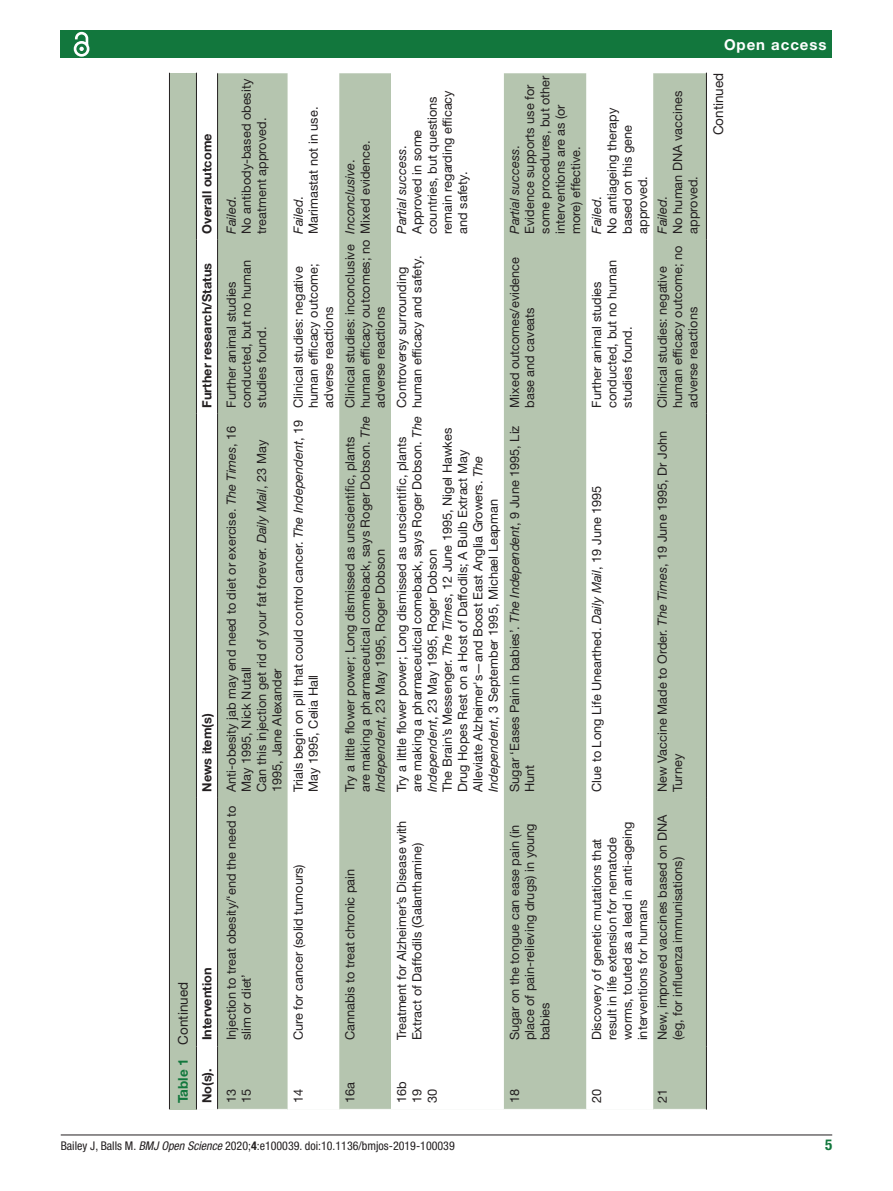
<style>
.page{position:relative;width:893px;height:1191px;background:#fff}
.page>*{position:absolute;margin:0;border:0;box-sizing:border-box;transform-origin:0 0}
.t1{font:700 15px "Helvetica Neue LT Std";letter-spacing:.065em;color:#fff}
.t2{font:700 condensed 15px "Helvetica Neue LT Std";color:#12773d}
.t3{font:13.5px "Helvetica Neue LT Std";color:#231f20}
.t4{font:12.75px/15.3px "Helvetica Neue LT Std";color:#231f20}
.t5{font:700 12.75px "Helvetica Neue LT Std";color:#231f20}
.t6{font:condensed 12px "Helvetica Neue LT Std";color:#231f20}
.s1{font-weight:700;color:#12773d}
.s2{font-style:italic}
.s3{font-weight:700}
</style>
<div class="page">
<hr style="left:61px;top:1134px;width:771px;height:1px;background:#231f20">
<div style="left:61px;top:31px;width:771px;height:27px;background:#12773d"></div>
<svg style="left:73px;top:31px;width:17px;height:26px"></svg>
<div style="left:188px;top:73px;width:519px;height:1036px;background:#b5c5af"></div>
<svg style="left:197px;top:73px;width:456px;height:1036px;fill:#fff"></svg>
<hr style="left:196px;top:1046px;width:1px;height:63px;background:#231f20">
<hr style="left:217px;top:1046px;width:1px;height:63px;background:#231f20">
<hr style="left:196px;top:798px;width:1px;height:248px;background:#231f20">
<hr style="left:217px;top:798px;width:1px;height:248px;background:#231f20">
<hr style="left:196px;top:414px;width:1px;height:384px;background:#231f20">
<hr style="left:217px;top:414px;width:1px;height:384px;background:#231f20">
<hr style="left:196px;top:240px;width:1px;height:174px;background:#231f20">
<hr style="left:217px;top:240px;width:1px;height:174px;background:#231f20">
<hr style="left:196px;top:73px;width:1px;height:167px;background:#231f20">
<hr style="left:217px;top:73px;width:1px;height:167px;background:#231f20">
<hr style="left:706px;top:1046px;width:1px;height:63px;background:#231f20">
<hr style="left:706px;top:798px;width:1px;height:248px;background:#231f20">
<hr style="left:706px;top:414px;width:1px;height:384px;background:#231f20">
<hr style="left:706px;top:240px;width:1px;height:174px;background:#231f20">
<hr style="left:706px;top:73px;width:1px;height:167px;background:#231f20">
<div style="left:170px;top:73px;width:18px;height:1036px;background:#b5c5af"></div>
<hr style="left:169px;top:73px;width:1px;height:1036px;background:#231f20">
<p class="t3" style="left:175px;top:1103px;width:123px;rotate:-90deg"><span class="s1">Table 1</span> Continued</p>
<p class="t5" style="left:199px;top:234px;width:102px;rotate:-90deg">Overall outcome</p>
<p class="t5" style="left:199px;top:408px;width:146px;rotate:-90deg">Further research/Status</p>
<p class="t5" style="left:199px;top:792px;width:80px;rotate:-90deg">News item(s)</p>
<p class="t5" style="left:199px;top:1040px;width:74px;rotate:-90deg">Intervention</p>
<p class="t5" style="left:199px;top:1103px;width:37px;rotate:-90deg">No(s).</p>
<p class="t4" style="left:223px;top:234px;width:156px;rotate:-90deg"><span class="s2">Failed</span>.<br>No antibody-based obesity treatment approved.</p>
<p class="t4" style="left:290px;top:234px;width:128px;rotate:-90deg"><span class="s2">Failed</span>.<br>Marimastat not in use.</p>
<p class="t4" style="left:223px;top:408px;width:149px;rotate:-90deg">Further animal studies conducted, but no human studies found.</p>
<p class="t4" style="left:223px;top:792px;width:368px;rotate:-90deg">Anti-obesity jab may end need to diet or exercise. <span class="s2">The Times</span>, 16<br>May 1995, Nick Nutall<br>Can this injection get rid of your fat forever. <span class="s2">Daily Mail</span>, 23 May 1995, Jane Alexander</p>
<p class="t4" style="left:223px;top:1040px;width:236px;rotate:-90deg">Injection to treat obesity/‘end the need to slim or diet’</p>
<p class="t4" style="left:290px;top:408px;width:145px;rotate:-90deg">Clinical studies: negative human efficacy outcome; adverse reactions</p>
<p class="t4" style="left:290px;top:792px;width:373px;rotate:-90deg">Trials begin on pill that could control cancer. <span class="s2">The Independent</span>, 19<br>May 1995, Celia Hall</p>
<p class="t4" style="left:290px;top:1040px;width:178px;rotate:-90deg">Cure for cancer (solid tumours)</p>
<p class="t4" style="left:342px;top:234px;width:95px;rotate:-90deg"><span class="s2">Inconclusive</span>.<br>Mixed evidence.</p>
<p class="t4" style="left:342px;top:408px;width:170px;rotate:-90deg">Clinical studies: inconclusive human efficacy outcomes; no adverse reactions</p>
<p class="t4" style="left:342px;top:792px;width:377px;rotate:-90deg">Try a little flower power; Long dismissed as unscientific, plants are making a pharmaceutical comeback, says Roger Dobson. <span class="s2">The<br>Independent</span>, 23 May 1995, Roger Dobson</p>
<p class="t4" style="left:394px;top:234px;width:145px;rotate:-90deg"><span class="s2">Partial success</span>.<br>Approved in some countries, but questions remain regarding efficacy and safety.</p>
<p class="t4" style="left:394px;top:408px;width:153px;rotate:-90deg">Controversy surrounding human efficacy and safety.</p>
<p class="t4" style="left:394px;top:792px;width:377px;rotate:-90deg">Try a little flower power; Long dismissed as unscientific, plants are making a pharmaceutical comeback, says Roger Dobson. <span class="s2">The Independent</span>, 23 May 1995, Roger Dobson<br>The Brain’s Messenger. <span class="s2">The Times</span>, 12 June 1995, Nigel Hawkes Drug Hopes Rest on a Host of Daffodils; A Bulb Extract May Alleviate Alzheimer's—and Boost East Anglia Growers. <span class="s2">The Independent</span>, 3 September 1995, Michael Leapman</p>
<p class="t4" style="left:507px;top:234px;width:160px;rotate:-90deg"><span class="s2">Partial success</span>.<br>Evidence supports use for some procedures, but other interventions are as (or more) effective.</p>
<p class="t4" style="left:507px;top:408px;width:152px;rotate:-90deg">Mixed outcomes/evidence base and caveats</p>
<p class="t4" style="left:507px;top:792px;width:368px;rotate:-90deg">Sugar ‘Eases Pain in babies’. <span class="s2">The Independent</span>, 9 June 1995, Liz<br>Hunt</p>
<p class="t4" style="left:342px;top:1040px;width:173px;rotate:-90deg">Cannabis to treat chronic pain</p>
<p class="t4" style="left:394px;top:1040px;width:221px;rotate:-90deg">Treatment for Alzheimer’s Disease with<br>Extract of Daffodils (Galanthamine)</p>
<p class="t4" style="left:507px;top:1040px;width:219px;text-align:justify;rotate:-90deg">Sugar on the tongue can ease pain (in place of pain-relieving drugs) in young babies</p>
<p class="t4" style="left:654px;top:234px;width:144px;rotate:-90deg"><span class="s2">Failed</span>.<br>No human DNA vaccines approved.</p>
<p class="t4" style="left:589px;top:234px;width:127px;rotate:-90deg"><span class="s2">Failed</span>.<br>No antiageing therapy based on this gene approved.</p>
<p class="t4" style="left:589px;top:408px;width:149px;rotate:-90deg">Further animal studies conducted, but no human studies found.</p>
<p class="t4" style="left:589px;top:792px;width:308px;rotate:-90deg">Clue to Long Life Unearthed. <span class="s2">Daily Mail</span>, 19 June 1995</p>
<p class="t4" style="left:589px;top:1040px;width:220px;rotate:-90deg">Discovery of genetic mutations that result in life extension for nematode worms, touted as a lead in anti-ageing interventions for humans</p>
<p class="t4" style="left:654px;top:408px;width:163px;rotate:-90deg">Clinical studies: negative human efficacy outcome; no adverse reactions</p>
<p class="t4" style="left:654px;top:792px;width:363px;rotate:-90deg">New Vaccine Made to Order. <span class="s2">The Times</span>, 19 June 1995, Dr John<br>Turney</p>
<p class="t4" style="left:654px;top:1040px;width:227px;rotate:-90deg">New, improved vaccines based on DNA (eg, for influenza immunisations)</p>
<p class="t4" style="left:223px;top:1103px;width:16px;rotate:-90deg">13<br>15</p>
<p class="t4" style="left:290px;top:1103px;width:16px;rotate:-90deg">14</p>
<p class="t4" style="left:342px;top:1103px;width:23px;rotate:-90deg">16a</p>
<p class="t4" style="left:394px;top:1103px;width:23px;rotate:-90deg">16b<br>19<br>30</p>
<p class="t4" style="left:507px;top:1103px;width:16px;rotate:-90deg">18</p>
<p class="t4" style="left:589px;top:1103px;width:16px;rotate:-90deg">20</p>
<p class="t4" style="left:654px;top:1103px;width:16px;rotate:-90deg">21</p>
<p class="t1" style="left:724px;top:35px;width:104px">Open access</p>
<p class="t3" style="left:710px;top:135px;width:64px;rotate:-90deg">Continued</p>
<p class="t6" style="left:61px;top:1138px;width:396px">Bailey J, Balls M. <span class="s2">BMJ Open Science</span> 2020;<span class="s3">4</span>:e100039. doi:10.1136/bmjos-2019-100039</p>
<p class="t2" style="left:825px;top:1135px;width:9px">5</p>
</div>
